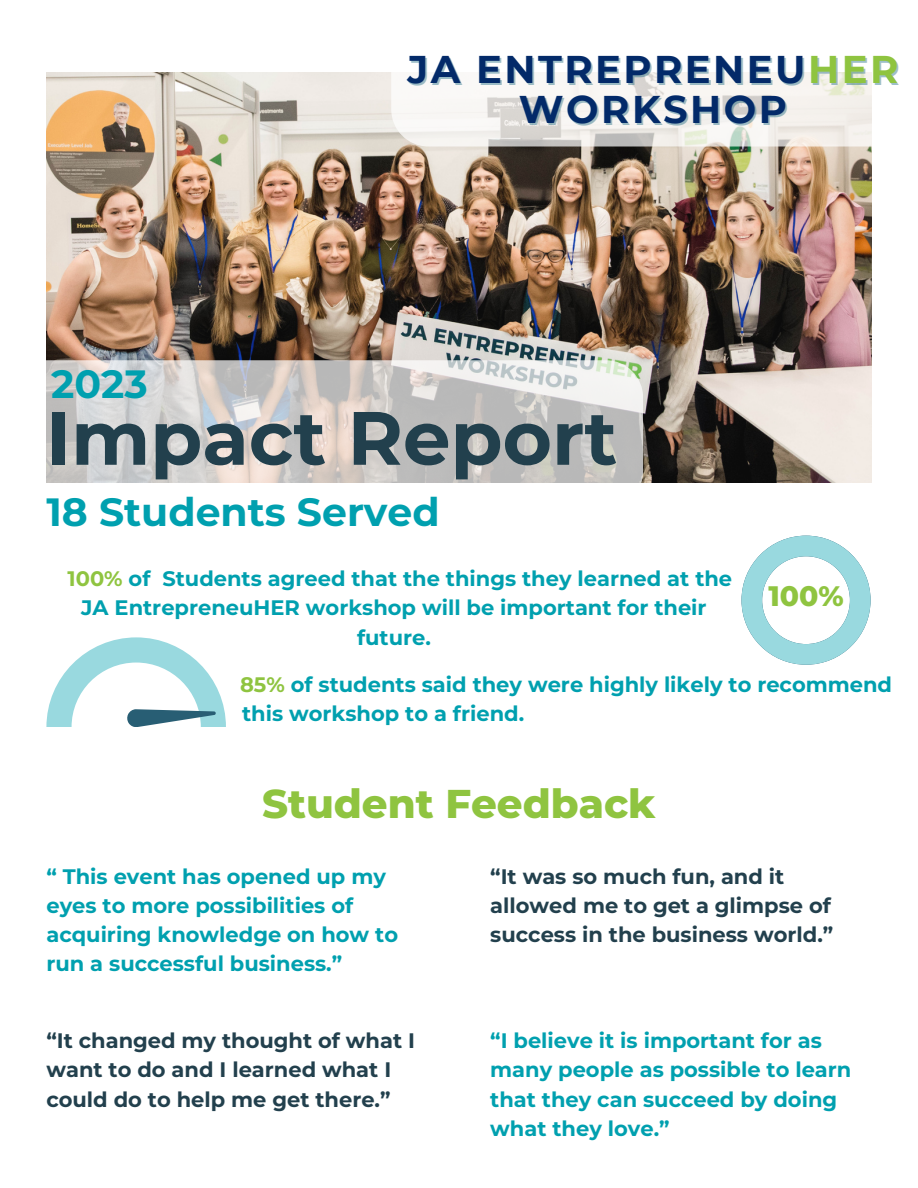
<style>
.page{position:relative;width:918px;height:1188px;background:#fff}
.page>*{position:absolute;margin:0;border:0;box-sizing:border-box;transform-origin:0 0}
.t1{font:700 75.45px "Montserrat";color:#22404d}
.t2{font:800 40.2px "Montserrat";color:#8fc440}
.t3{font:700 39.45px "Montserrat";color:#00a0af}
.t4{font:700 38.55px "Montserrat";letter-spacing:.065em;color:#032a69}
.t5{font:800 28.2px "Montserrat";color:#8fc440}
.t6{font:700 21px/29.2px "Montserrat";color:#00a0af}
.t7{font:700 21px/29.2px "Montserrat";color:#22404d}
.s1{color:rgb(12 95 121/.4)}
.s2{color:#8fc440}
</style>
<div class="page">
<img style="left:46px;top:72px;width:825px;height:411px">
<svg style="left:46px;top:360px;width:597px;height:123px;background:#cfccca"></svg>
<svg style="left:742px;top:536px;width:129px;height:129px"></svg>
<svg style="left:46px;top:637px;width:180px;height:90px"></svg>
<svg style="left:391px;top:72px;width:481px;height:75px;fill:#f7f4f1"></svg>
<h4 class="t3" style="left:51px;top:360px;width:98px">2023</h4>
<p class="t4" style="left:408px;top:46px;width:494px">JA ENTREPRENEU<span class="s1">HER</span></p>
<p class="t4" style="left:519px;top:86px;width:269px">WORKSHOP</p>
<h3 class="t1" style="left:46px;top:392px;width:572px">Impact Report</h3>
<h1 class="t3" style="left:46px;top:488px;width:395px">18 Students Served</h1>
<h3 class="t6" style="left:68px;top:564px;width:666px;text-align:center"><span class="s2">100%</span> of Students agreed that the things they learned at the<br>JA EntrepreneuHER workshop will be important for their future.</h3>
<p class="t5" style="left:768px;top:579px;width:77px">100%</p>
<h2 class="t6" style="left:240px;top:670px;width:653px"><span class="s2">85%</span> of students said they were highly likely to recommend</h2>
<p class="t6" style="left:242px;top:699px;width:284px">this workshop to a friend.</p>
<p class="t2" style="left:262px;top:779px;width:395px">Student Feedback</p>
<p class="t6" style="left:46px;top:861px;width:353px">“ This event has opened up my eyes to more possibilities of acquiring knowledge on how to run a successful business.”</p>
<h3 class="t7" style="left:490px;top:861px;width:345px">“It was so much fun, and it allowed me to get a glimpse of success in the business world.”</h3>
<p class="t7" style="left:46px;top:1026px;width:370px">“It changed my thought of what I want to do and I learned what I could do to help me get there.”</p>
<p class="t6" style="left:490px;top:1026px;width:363px">“I believe it is important for as many people as possible to learn that they can succeed by doing what they love.”</p>
</div>
